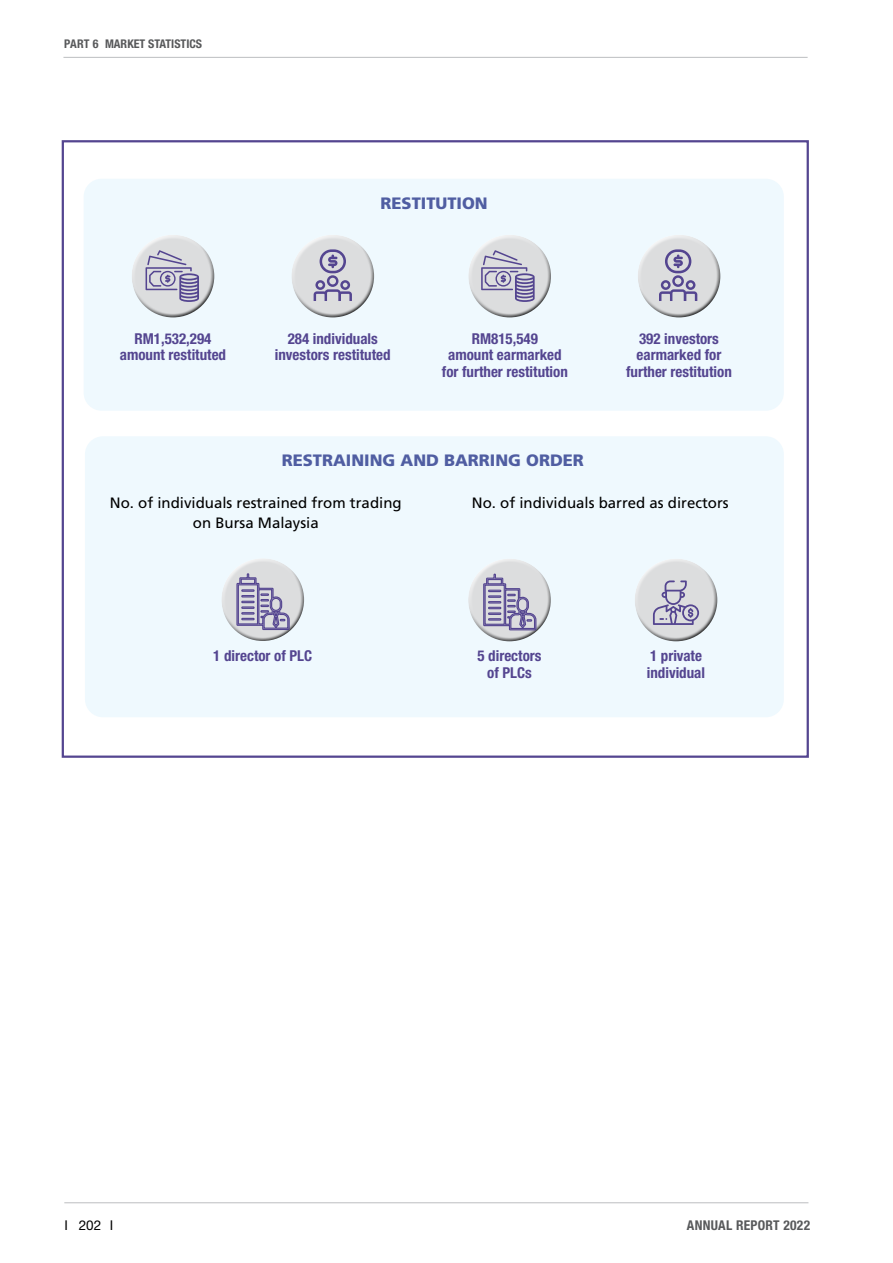
<style>
.page{position:relative;width:893px;height:1263px;background:#fff}
.page>*{position:absolute;margin:0;border:0;box-sizing:border-box;transform-origin:0 0}
.t1{font:900 16.5px "Frutiger LT Std";color:#505ea2}
.t2{font:700 condensed 15px/16.5px "Helvetica Neue LT Std";color:#544590;text-align:center}
.t3{font:15px/19.5px "Frutiger LT Std";color:#000;text-align:center}
.t4{font:700 condensed 13.5px "Helvetica Neue LT Std";letter-spacing:.02em;color:#58595b}
.t5{font:13.5px "Helvetica Neue LT Std";color:#000}
.t6{font:700 condensed 12px "Helvetica Neue LT Std";color:#58595b}
</style>
<div class="page">
<hr style="left:64px;top:1202px;width:744px;height:1px;background:#bcbec0">
<hr style="left:63px;top:57px;width:745px;height:1px;background:#bcbec0">
<div style="left:84px;top:179px;width:700px;height:232px;background:#eff9fe;border-radius:18px"></div>
<div style="left:85px;top:436px;width:699px;height:281px;background:#eff9fe;border-radius:18px"></div>
<div style="left:127px;top:230px;width:84px;height:68px;background:#fff;opacity:.75"></div>
<div style="left:132px;top:244px;width:87px;height:75px;background:#000;opacity:.75"></div>
<div style="left:217px;top:554px;width:84px;height:68px;background:#fff;opacity:.75"></div>
<div style="left:222px;top:568px;width:87px;height:74px;background:#000;opacity:.75"></div>
<div style="left:464px;top:554px;width:84px;height:68px;background:#fff;opacity:.75"></div>
<div style="left:468px;top:568px;width:87px;height:74px;background:#000;opacity:.75"></div>
<div style="left:630px;top:554px;width:84px;height:68px;background:#fff;opacity:.75"></div>
<div style="left:635px;top:568px;width:87px;height:74px;background:#000;opacity:.75"></div>
<div style="left:287px;top:230px;width:84px;height:68px;background:#fff;opacity:.75"></div>
<div style="left:292px;top:244px;width:87px;height:75px;background:#000;opacity:.75"></div>
<div style="left:464px;top:230px;width:84px;height:68px;background:#fff;opacity:.75"></div>
<div style="left:469px;top:244px;width:87px;height:75px;background:#000;opacity:.75"></div>
<div style="left:633px;top:230px;width:84px;height:68px;background:#fff;opacity:.75"></div>
<div style="left:638px;top:244px;width:87px;height:75px;background:#000;opacity:.75"></div>
<svg style="left:481px;top:250px;width:54px;height:52px;background:#b7b4c9"></svg>
<svg style="left:146px;top:250px;width:53px;height:52px;background:#b7b4c9"></svg>
<svg style="left:659px;top:249px;width:38px;height:52px;background:#b1adc5"></svg>
<svg style="left:314px;top:249px;width:38px;height:52px;background:#b1adc5"></svg>
<svg style="left:236px;top:573px;width:54px;height:64px;background:#b2afc5"></svg>
<svg style="left:483px;top:573px;width:54px;height:65px;background:#b2afc5"></svg>
<svg style="left:653px;top:580px;width:46px;height:45px;background:#b8b5c9"></svg>
<p class="t6" style="left:64px;top:37px;width:139px">PART 6 MARKET STATISTICS</p>
<p class="t2" style="left:120px;top:330px;width:108px">RM1,532,294 amount restituted</p>
<p class="t1" style="left:380px;top:193px;width:109px">RESTITUTION</p>
<p class="t2" style="left:275px;top:330px;width:117px">284 individuals investors restituted</p>
<p class="t2" style="left:626px;top:330px;width:107px">392 investors earmarked for further restitution</p>
<p class="t2" style="left:442px;top:330px;width:127px">RM815,549<br>amount earmarked for further restitution</p>
<p class="t1" style="left:282px;top:451px;width:304px">RESTRAINING AND BARRING ORDER</p>
<p class="t3" style="left:110px;top:493px;width:293px">No. of individuals restrained from trading on Bursa Malaysia</p>
<p class="t3" style="left:472px;top:493px;width:258px">No. of individuals barred as directors</p>
<p class="t2" style="left:213px;top:647px;width:101px">1 director of PLC</p>
<p class="t2" style="left:477px;top:647px;width:66px">5 directors of PLCs</p>
<p class="t2" style="left:647px;top:647px;width:60px;text-align:left">1 private individual</p>
<p class="t5" style="left:65px;top:1217px;width:50px">I 202 I</p>
<p class="t4" style="left:687px;top:1217px;width:125px">ANNUAL REPORT 2022</p>
</div>
